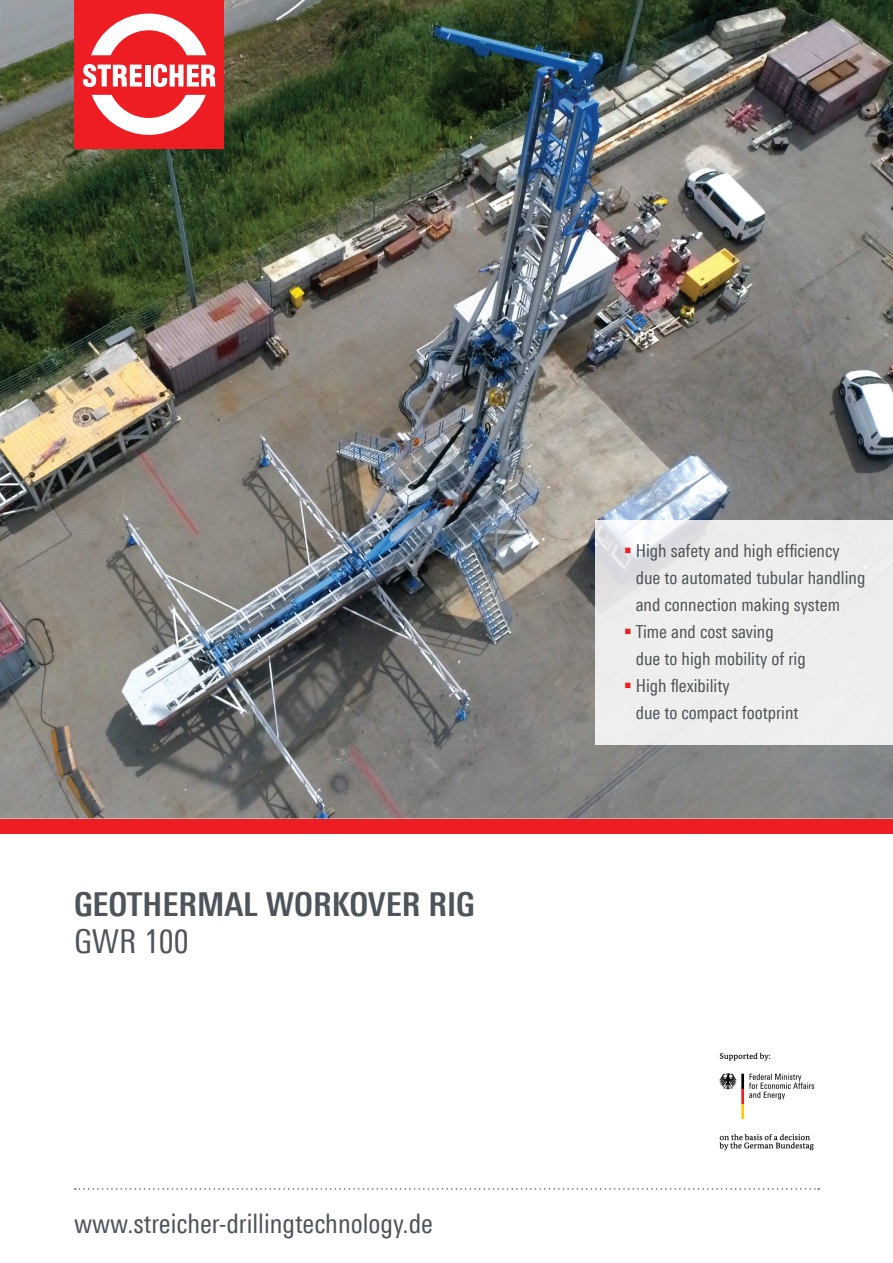
<style>
.page{position:relative;width:893px;height:1263px;background:#fff}
.page>*{position:absolute;margin:0;border:0;box-sizing:border-box;transform-origin:0 0}
.t1{font:700 condensed 33px "Univers Next Pro";color:#4d545a}
.t2{font:33px "Linotype Univers 420 Cn";color:#4d545a}
.t3{font:27px "Linotype Univers 420 Cn";color:#4d545a}
.t4{font:18px/27px "Linotype Univers 420 Cn";color:#4d545a}
.s1{color:#ee1d23}
</style>
<div class="page">
<img style="left:0;top:0;width:893px;height:819px">
<div style="left:75px;top:0;width:148px;height:148px;background:#ee1d23"></div>
<svg style="left:91px;top:14px;width:115px;height:41px"></svg>
<svg style="left:92px;top:95px;width:114px;height:40px"></svg>
<svg style="left:83px;top:64px;width:59px;height:23px"></svg>
<div style="left:145px;top:65px;width:5px;height:22px;background:#fff"></div>
<svg style="left:153px;top:64px;width:62px;height:23px"></svg>
<img style="left:596px;top:521px;width:297px;height:223px">
<svg style="left:75px;top:1188px;width:744px;height:2px"></svg>
<div style="left:0;top:819px;width:893px;height:14px;background:#ee1d23"></div>
<img style="left:719px;top:1052px;width:96px;height:99px">
<h1 class="t1" style="left:74px;top:884px;width:402px">GEOTHERMAL WORKOVER RIG</h1>
<h1 class="t2" style="left:74px;top:922px;width:116px">GWR 100</h1>
<h2 class="t3" style="left:74px;top:1207px;width:360px">www.streicher-drillingtechnology.de</h2>
<p class="t4" style="left:636px;top:537px;width:231px;text-indent:-12px"><span class="s1">▪</span> High safety and high efficiency due to automated tubular handling and connection making system</p>
<p class="t4" style="left:636px;top:618px;width:172px;text-indent:-12px"><span class="s1">▪</span> Time and cost saving<br>due to high mobility of rig</p>
<p class="t4" style="left:636px;top:672px;width:164px;text-indent:-12px"><span class="s1">▪</span> High flexibility<br>due to compact footprint</p>
</div>
